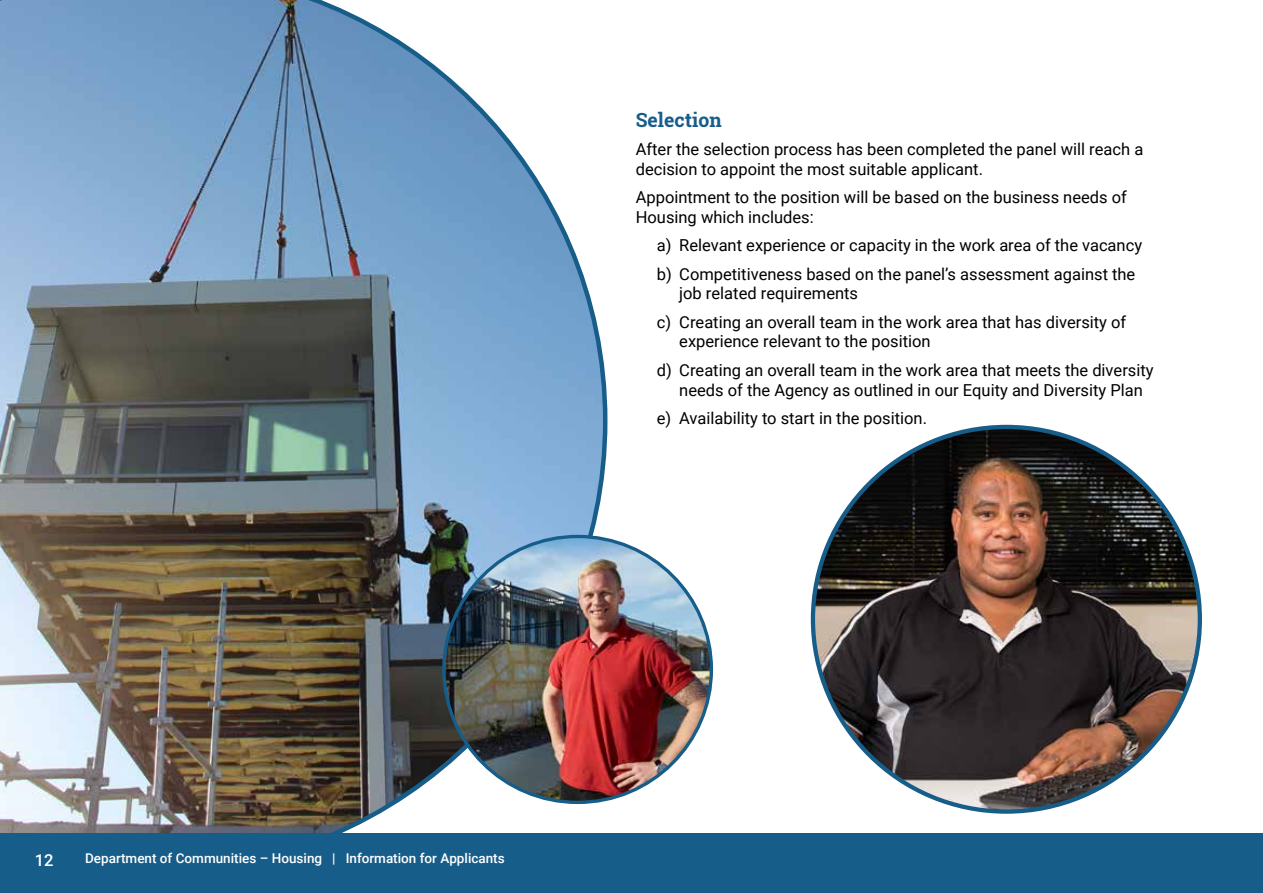
<style>
.page{position:relative;width:1263px;height:893px;background:#fff}
.page>*{position:absolute;margin:0;border:0;box-sizing:border-box;transform-origin:0 0}
.t1{font:700 19.5px "Roboto Slab";color:#175d8a}
.t2{font:16.5px/28.3px "Roboto";color:#000}
.t3{font:500 16.5px "Roboto";color:#fff}
.t4{font:500 13.5px "Roboto";color:#fff}
</style>
<div class="page">
<img style="left:0;top:0;width:607px;height:833px">
<img style="left:813px;top:427px;width:387px;height:385px">
<img style="left:444px;top:536px;width:267px;height:266px">
<div style="left:0;top:833px;width:1263px;height:60px;background:#175d8a"></div>
<p class="t1" style="left:636px;top:106px;width:87px">Selection</p>
<p class="t2" style="left:636px;top:139px;width:509px;line-height:19.8px">After the selection process has been completed the panel will reach a decision to appoint the most suitable applicant.</p>
<p class="t2" style="left:636px;top:187px;width:493px;line-height:19.8px">Appointment to the position will be based on the business needs of<br>Housing which includes:</p>
<p class="t2" style="left:657px;top:231px;width:487px">a) Relevant experience or capacity in the work area of the vacancy b) Competitiveness based on the panel’s assessment against the</p>
<p class="t2" style="left:657px;top:279px;width:471px;text-indent:23px">job related requirements<br>c) Creating an overall team in the work area that has diversity of</p>
<p class="t2" style="left:657px;top:327px;width:498px;text-indent:23px">experience relevant to the position<br>d) Creating an overall team in the work area that meets the diversity</p>
<p class="t2" style="left:657px;top:375px;width:488px;text-indent:23px">needs of the Agency as outlined in our Equity and Diversity Plan e) Availability to start in the position.</p>
<p class="t3" style="left:35px;top:848px;width:20px">12</p>
<p class="t4" style="left:85px;top:848px;width:421px">Department of Communities – Housing | Information for Applicants</p>
</div>
